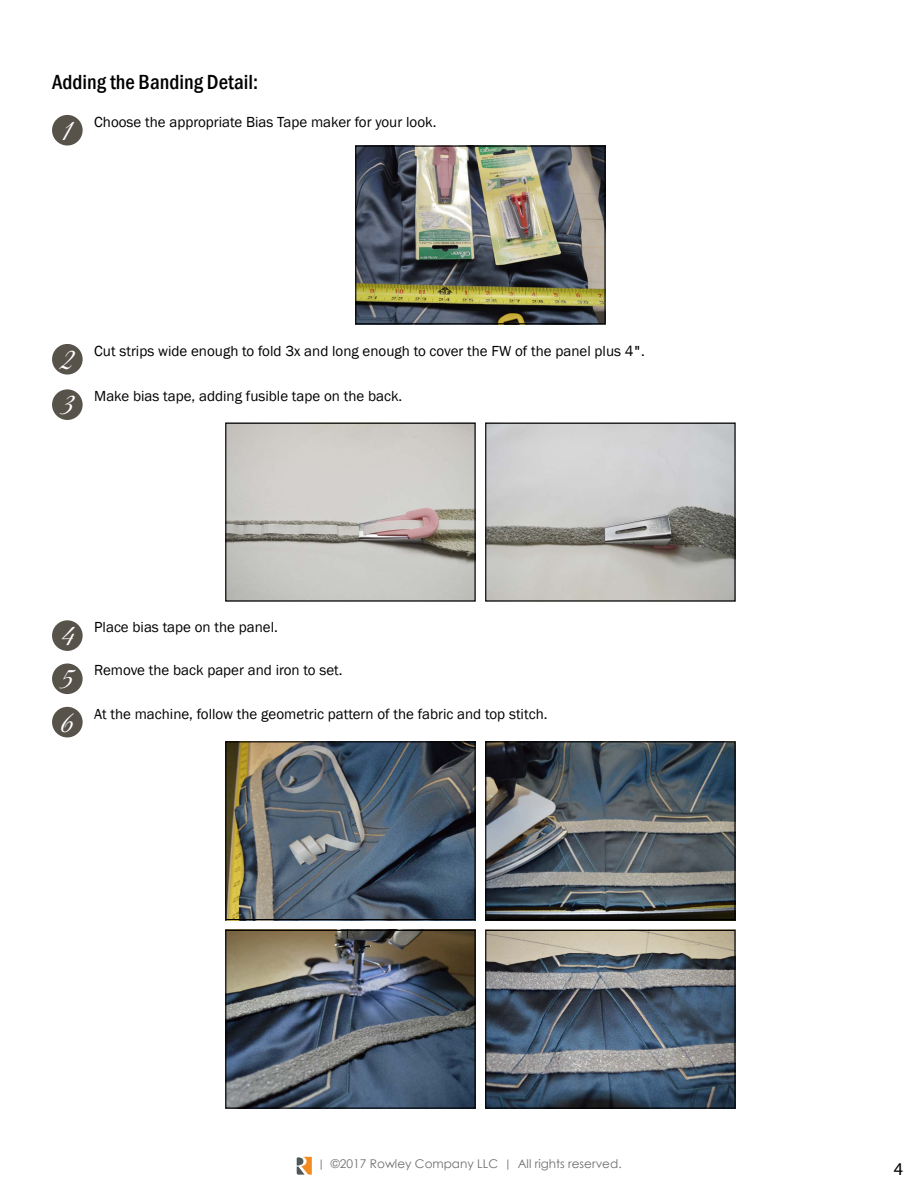
<style>
.page{position:relative;width:918px;height:1188px;background:#fff}
.page>*{position:absolute;margin:0;border:0;box-sizing:border-box;transform-origin:0 0}
.t1{font:31.95px/43.2px "Great Vibes";color:#fff}
.t2{font:500 condensed 21px "Franklin Gothic";color:#000}
.t3{font:18px "Myriad Pro";color:#000}
.t4{font:15px "Franklin Gothic";color:#000}
.t5{font:12px "Century Gothic";color:#6d6e71}
.s1{font-weight:500;font-stretch:condensed}
.s2{font-family:"Tw Cen"}
</style>
<div class="page">
<svg style="left:297px;top:1157px;width:15px;height:18px"></svg>
<div style="left:52px;top:115px;width:31px;height:31px;background:#57534b;border-radius:50%"></div>
<div style="left:52px;top:344px;width:31px;height:31px;background:#57534b;border-radius:50%"></div>
<div style="left:52px;top:620px;width:31px;height:31px;background:#57534b;border-radius:50%"></div>
<div style="left:52px;top:664px;width:31px;height:30px;background:#57534b;border-radius:50%"></div>
<div style="left:52px;top:389px;width:31px;height:31px;background:#57534b;border-radius:50%"></div>
<div style="left:52px;top:707px;width:31px;height:30px;background:#57534b;border-radius:50%"></div>
<img style="left:357px;top:148px;width:247px;height:174px">
<div style="left:355px;top:146px;width:251px;height:178px;border:1px solid #000"></div>
<img style="left:227px;top:425px;width:247px;height:175px">
<div style="left:225px;top:423px;width:251px;height:179px;border:1px solid #000"></div>
<img style="left:227px;top:743px;width:247px;height:175px">
<div style="left:225px;top:741px;width:251px;height:179px;border:1px solid #000"></div>
<img style="left:227px;top:932px;width:247px;height:175px">
<div style="left:225px;top:930px;width:251px;height:179px;border:1px solid #000"></div>
<img style="left:487px;top:425px;width:247px;height:175px">
<div style="left:485px;top:423px;width:251px;height:179px;border:1px solid #000"></div>
<img style="left:487px;top:743px;width:247px;height:175px">
<div style="left:485px;top:741px;width:251px;height:179px;border:1px solid #000"></div>
<img style="left:487px;top:932px;width:247px;height:175px">
<div style="left:485px;top:930px;width:251px;height:179px;border:1px solid #000"></div>
<h2 class="t2" style="left:52px;top:68px;width:208px">Adding the Banding Detail:</h2>
<h1 class="t1" style="left:61px;top:111px;width:14px">1</h1>
<p class="t4" style="left:94px;top:112px;width:344px">Choose the appropriate Bias Tape maker for your look.</p>
<h1 class="t1" style="left:59px;top:340px;width:17px">2</h1>
<h1 class="t1" style="left:60px;top:385px;width:16px">3</h1>
<p class="t4" style="left:94px;top:341px;width:552px">Cut strips wide enough to fold 3x and long enough to cover the FW of the panel plus 4<span class="s1">"</span>.</p>
<p class="t4" style="left:94px;top:387px;width:310px">Make bias tape, adding fusible tape on the back.</p>
<h1 class="t1" style="left:60px;top:616px;width:16px">4<br>5</h1>
<h1 class="t1" style="left:60px;top:703px;width:15px">6</h1>
<p class="t4" style="left:94px;top:618px;width:185px">Place bias tape on the panel.</p>
<p class="t4" style="left:94px;top:661px;width:250px">Remove the back paper and iron to set.</p>
<p class="t4" style="left:94px;top:704px;width:455px">At the machine, follow the geometric pattern of the fabric and top stitch.</p>
<p class="t5" style="left:318px;top:1155px;width:305px"><span class="s2">|</span> ©2017 Rowley Company LLC <span class="s2">|</span> All rights reserved.</p>
<p class="t3" style="left:894px;top:1158px;width:11px">4</p>
</div>
